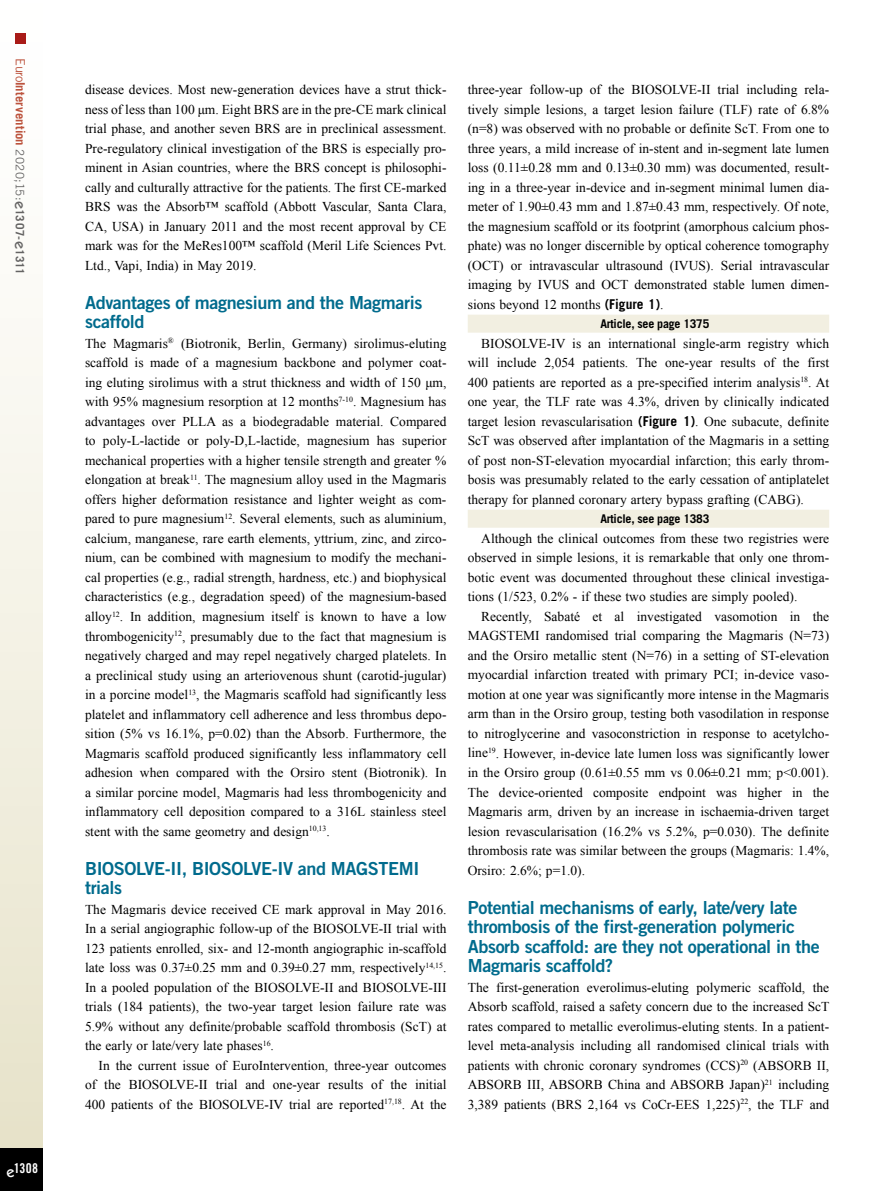
<style>
.page{position:relative;width:893px;height:1191px;background:#fff}
.page>*{position:absolute;margin:0;border:0;box-sizing:border-box;transform-origin:0 0}
.t1{font:18px/19.5px "Trade Gothic LT Std Bd 2";letter-spacing:-.02em;color:#006b8d}
.t2{font:13.5px/19.5px "Times New Roman";color:#000;text-align:justify}
.t3{font:13.5px "Trade Gothic LT Std Bd Cn 20";color:#fff}
.t4{font:700 12.75px "Trade Gothic LT Std";letter-spacing:.005em;color:#bc533d}
.t5{font:700 12px "Trade Gothic LT Std";letter-spacing:-.02em;color:#000}
.s1{font-weight:400}
.s2{font-weight:400;font-size:11.7px;color:#646363}
.s3{font-family:"ITC Kabel Std";font-weight:500;font-size:15px;color:#646363}
.s4{font-size:11.7px;color:#646363}
.s5{font-family:"ITC Kabel Std";font-weight:500;font-size:15px}
.s6{font-family:"Trade Gothic LT Std";font-weight:700}
</style>
<div class="page">
<div style="left:0;top:0;width:43px;height:1191px;background:linear-gradient(to bottom,#fff,#e7e2c9)"></div>
<div style="left:0;top:1148px;width:43px;height:43px;background:#000"></div>
<div style="left:16px;top:34px;width:10px;height:10px;background:#a91b18"></div>
<div style="left:468px;top:315px;width:361px;height:18px;background:#f2efe1"></div>
<div style="left:468px;top:510px;width:361px;height:18px;background:#f2efe1"></div>
<p class="t4" style="left:28px;top:58px;width:218px;rotate:90deg"><span class="s1">Euro</span>Intervention <span class="s2">2020;15:</span><span class="s3">e</span><span class="s4">1307-</span><span class="s3">e</span><span class="s4">1311</span></p>
<p class="t3" style="left:6px;top:1160px;width:33px"><span class="s5">e</span>1308</p>
<p class="t2" style="left:85px;top:80px;width:363px">disease devices. Most new-generation devices have a strut thick&shy;ness of less than 100 μm. Eight BRS are in the pre-CE mark clinical trial phase, and another seven BRS are in preclinical assessment.<br>Pre-regulatory clinical investigation of the BRS is especially pro&shy;minent in Asian countries, where the BRS concept is philosophi&shy;cally and culturally attractive for the patients. The first CE-marked BRS was the Absorb™ scaffold (Abbott Vascular, Santa Clara, CA, USA) in January 2011 and the most recent approval by CE mark was for the MeRes100™ scaffold (Meril Life Sciences Pvt.<br>Ltd., Vapi, India) in May 2019.</p>
<h1 class="t1" style="left:85px;top:292px;width:339px">Advantages of magnesium and the Magmaris scaffold</h1>
<p class="t2" style="left:85px;top:333px;width:363px">The Magmaris<sup>®</sup> (Biotronik, Berlin, Germany) sirolimus-eluting scaffold is made of a magnesium backbone and polymer coat&shy;ing eluting sirolimus with a strut thickness and width of 150 μm, with 95% magnesium resorption at 12 months<sup>7-10</sup>. Magnesium has advantages over PLLA as a biodegradable material. Compared to poly-L-lactide or poly-D,L-lactide, magnesium has superior mechanical properties with a higher tensile strength and greater % elongation at break<sup>11</sup>. The magnesium alloy used in the Magmaris offers higher deformation resistance and lighter weight as com&shy;pared to pure magnesium<sup>12</sup>. Several elements, such as aluminium, calcium, manganese, rare earth elements, yttrium, zinc, and zirco&shy;nium, can be combined with magnesium to modify the mechani&shy;cal properties (e.g., radial strength, hardness, etc.) and biophysical characteristics (e.g., degradation speed) of the magnesium-based alloy<sup>12</sup>. In addition, magnesium itself is known to have a low thrombogenicity<sup>12</sup>, presumably due to the fact that magnesium is negatively charged and may repel negatively charged platelets. In a preclinical study using an arteriovenous shunt (carotid-jugular) in a porcine model<sup>13</sup>, the Magmaris scaffold had significantly less platelet and inflammatory cell adherence and less thrombus depo&shy;sition (5% vs 16.1%, p=0.02) than the Absorb. Furthermore, the Magmaris scaffold produced significantly less inflammatory cell adhesion when compared with the Orsiro stent (Biotronik). In a similar porcine model, Magmaris had less thrombogenicity and inflammatory cell deposition compared to a 316L stainless steel stent with the same geometry and design<sup>10,13</sup>.</p>
<h1 class="t1" style="left:85px;top:858px;width:336px">BIOSOLVE-II, BIOSOLVE-IV and MAGSTEMI trials</h1>
<p class="t2" style="left:85px;top:899px;width:363px">The Magmaris device received CE mark approval in May 2016.<br>In a serial angiographic follow-up of the BIOSOLVE-II trial with 123 patients enrolled, six- and 12-month angiographic in-scaffold late loss was 0.37±0.25 mm and 0.39±0.27 mm, respectively<sup>14,15</sup>.<br>In a pooled population of the BIOSOLVE-II and BIOSOLVE-III trials (184 patients), the two-year target lesion failure rate was 5.9% without any definite/probable scaffold thrombosis (ScT) at the early or late/very late phases<sup>16</sup>.</p>
<p class="t2" style="left:85px;top:1055px;width:363px;text-indent:14px">In the current issue of EuroIntervention, three-year outcomes of the BIOSOLVE-II trial and one-year results of the initial 400 patients of the BIOSOLVE-IV trial are reported<sup>17,18</sup>. At the</p>
<p class="t2" style="left:468px;top:80px;width:363px">three-year follow-up of the BIOSOLVE-II trial including rela&shy;tively simple lesions, a target lesion failure (TLF) rate of 6.8% (n=8) was observed with no probable or definite ScT. From one to three years, a mild increase of in-stent and in-segment late lumen loss (0.11±0.28 mm and 0.13±0.30 mm) was documented, result&shy;ing in a three-year in-device and in-segment minimal lumen dia&shy;meter of 1.90±0.43 mm and 1.87±0.43 mm, respectively. Of note, the magnesium scaffold or its footprint (amorphous calcium phos&shy;phate) was no longer discernible by optical coherence tomography (OCT) or intravascular ultrasound (IVUS). Serial intravascular imaging by IVUS and OCT demonstrated stable lumen dimen&shy;sions beyond 12 months <span class="s6">(Figure 1)</span>.</p>
<p class="t5" style="left:600px;top:317px;width:110px">Article, see page 1375</p>
<p class="t2" style="left:468px;top:333px;width:363px;text-indent:14px">BIOSOLVE-IV is an international single-arm registry which will include 2,054 patients. The one-year results of the first 400 patients are reported as a pre-specified interim analysis<sup>18</sup>. At one year, the TLF rate was 4.3%, driven by clinically indicated target lesion revascularisation <span class="s6">(Figure 1)</span>. One subacute, definite ScT was observed after implantation of the Magmaris in a setting of post non-ST-elevation myocardial infarction; this early throm&shy;bosis was presumably related to the early cessation of antiplatelet therapy for planned coronary artery bypass grafting (CABG).</p>
<p class="t5" style="left:600px;top:512px;width:110px">Article, see page 1383</p>
<p class="t2" style="left:468px;top:528px;width:363px;text-indent:14px">Although the clinical outcomes from these two registries were observed in simple lesions, it is remarkable that only one throm&shy;botic event was documented throughout these clinical investiga&shy;tions (1/523, 0.2% - if these two studies are simply pooled).</p>
<p class="t2" style="left:468px;top:606px;width:363px;text-indent:14px">Recently, Sabaté et al investigated vasomotion in the MAGSTEMI randomised trial comparing the Magmaris (N=73) and the Orsiro metallic stent (N=76) in a setting of ST-elevation myocardial infarction treated with primary PCI; in-device vaso&shy;motion at one year was significantly more intense in the Magmaris arm than in the Orsiro group, testing both vasodilation in response to nitroglycerine and vasoconstriction in response to acetylcho&shy;line<sup>19</sup>. However, in-device late lumen loss was significantly lower in the Orsiro group (0.61±0.55 mm vs 0.06±0.21 mm; p&lt;0.001).<br>The device-oriented composite endpoint was higher in the Magmaris arm, driven by an increase in ischaemia-driven target lesion revascularisation (16.2% vs 5.2%, p=0.030). The definite thrombosis rate was similar between the groups (Magmaris: 1.4%, Orsiro: 2.6%; p=1.0).</p>
<h1 class="t1" style="left:468px;top:897px;width:354px">Potential mechanisms of early, late/very late thrombosis of the first-generation polymeric Absorb scaffold: are they not operational in the Magmaris scaffold?</h1>
<p class="t2" style="left:468px;top:977px;width:363px">The first-generation everolimus-eluting polymeric scaffold, the Absorb scaffold, raised a safety concern due to the increased ScT rates compared to metallic everolimus-eluting stents. In a patient&shy;level meta-analysis including all randomised clinical trials with patients with chronic coronary syndromes (CCS)<sup>20</sup> (ABSORB II, ABSORB III, ABSORB China and ABSORB Japan)<sup>21</sup> including 3,389 patients (BRS 2,164 vs CoCr-EES 1,225)<sup>22</sup>, the TLF and</p>
</div>
